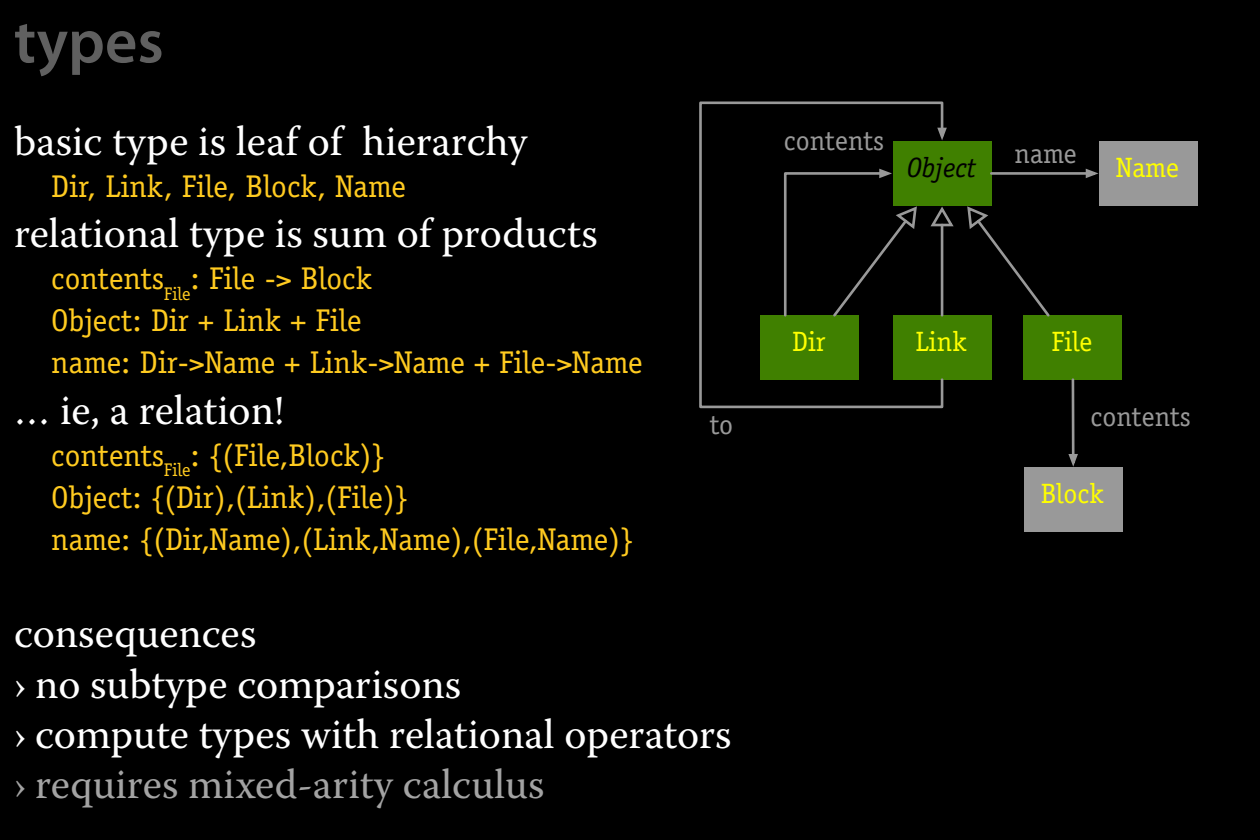
<style>
.page{position:relative;width:1260px;height:840px;background:#000}
.page>*{position:absolute;margin:0;border:0;box-sizing:border-box;transform-origin:0 0}
.t1{font:600 63px "Myriad Pro";color:#606060}
.subpoint{font:42px "Warnock Pro";color:#fff}
.code{font:42px "Warnock Pro";color:#fff}
.subpoint-2{font:42px "Warnock Pro";color:#a3a3a3}
.point{font:42px "Warnock Pro";color:#fff}
.code-2{font:31.5px/42px "Officina Serif Std";color:#ffcb20}
.t2{font:28px "Officina Serif Std";color:#999}
.t3{font:28px "Officina Serif Std";color:#ff0}
.t4{font:italic 28px "Officina Serif Std";color:#000}
</style>
<div class="page">
<div style="left:893px;top:141px;width:98px;height:65px;background:#408000"></div>
<div style="left:1024px;top:315px;width:98px;height:65px;background:#408000"></div>
<div style="left:893px;top:315px;width:98px;height:65px;background:#408000"></div>
<div style="left:1024px;top:468px;width:98px;height:64px;background:#999"></div>
<div style="left:1099px;top:141px;width:99px;height:65px;background:#999"></div>
<svg style="left:945px;top:212px;width:9px;height:15px"></svg>
<svg style="left:967px;top:205px;width:83px;height:114px"></svg>
<hr style="left:991px;top:172px;width:96px;height:3px;background:#999">
<svg style="left:1084px;top:168px;width:14px;height:10px"></svg>
<hr style="left:1072px;top:380px;width:3px;height:75px;background:#999">
<svg style="left:1068px;top:453px;width:10px;height:13px"></svg>
<svg style="left:699px;top:102px;width:246px;height:307px"></svg>
<svg style="left:935px;top:126px;width:12px;height:14px"></svg>
<p class="t1" style="left:14px;top:6px;width:151px">types</p>
<p class="subpoint" style="left:14px;top:116px;width:515px">basic type is leaf of hierarchy</p>
<p class="code-2" style="left:51px;top:165px;width:356px">Dir, Link, File, Block, Name</p>
<p class="code" style="left:14px;top:208px;width:585px">relational type is sum of products</p>
<p class="code-2" style="left:51px;top:258px;width:593px">contents<sub>File</sub>: File -&gt; Block<br>Object: Dir + Link + File<br>name: Dir-&gt;Name + Link-&gt;Name + File-&gt;Name</p>
<p class="code" style="left:14px;top:385px;width:271px">… ie, a relation!</p>
<p class="code-2" style="left:51px;top:434px;width:584px">contents<sub>File</sub>: {(File,Block)}<br>Object: {(Dir),(Link),(File)}<br>name: {(Dir,Name),(Link,Name),(File,Name)}</p>
<p class="t2" style="left:709px;top:408px;width:25px">to</p>
<p class="point" style="left:14px;top:608px;width:244px">consequences</p>
<p class="subpoint" style="left:14px;top:659px;width:449px">› no subtype comparisons</p>
<p class="subpoint" style="left:14px;top:709px;width:719px">› compute types with relational operators</p>
<p class="subpoint-2" style="left:14px;top:759px;width:532px">› requires mixed-arity calculus</p>
<p class="t2" style="left:784px;top:124px;width:102px">contents</p>
<p class="t4" style="left:907px;top:151px;width:70px">Object</p>
<p class="t2" style="left:1015px;top:137px;width:64px">name</p>
<p class="t3" style="left:1116px;top:151px;width:64px">Name</p>
<p class="t3" style="left:792px;top:325px;width:35px">Dir</p>
<p class="t3" style="left:916px;top:325px;width:53px">Link</p>
<p class="t3" style="left:1052px;top:325px;width:42px">File</p>
<p class="t2" style="left:1091px;top:400px;width:102px">contents</p>
<p class="t3" style="left:1041px;top:477px;width:65px">Block</p>
</div>
